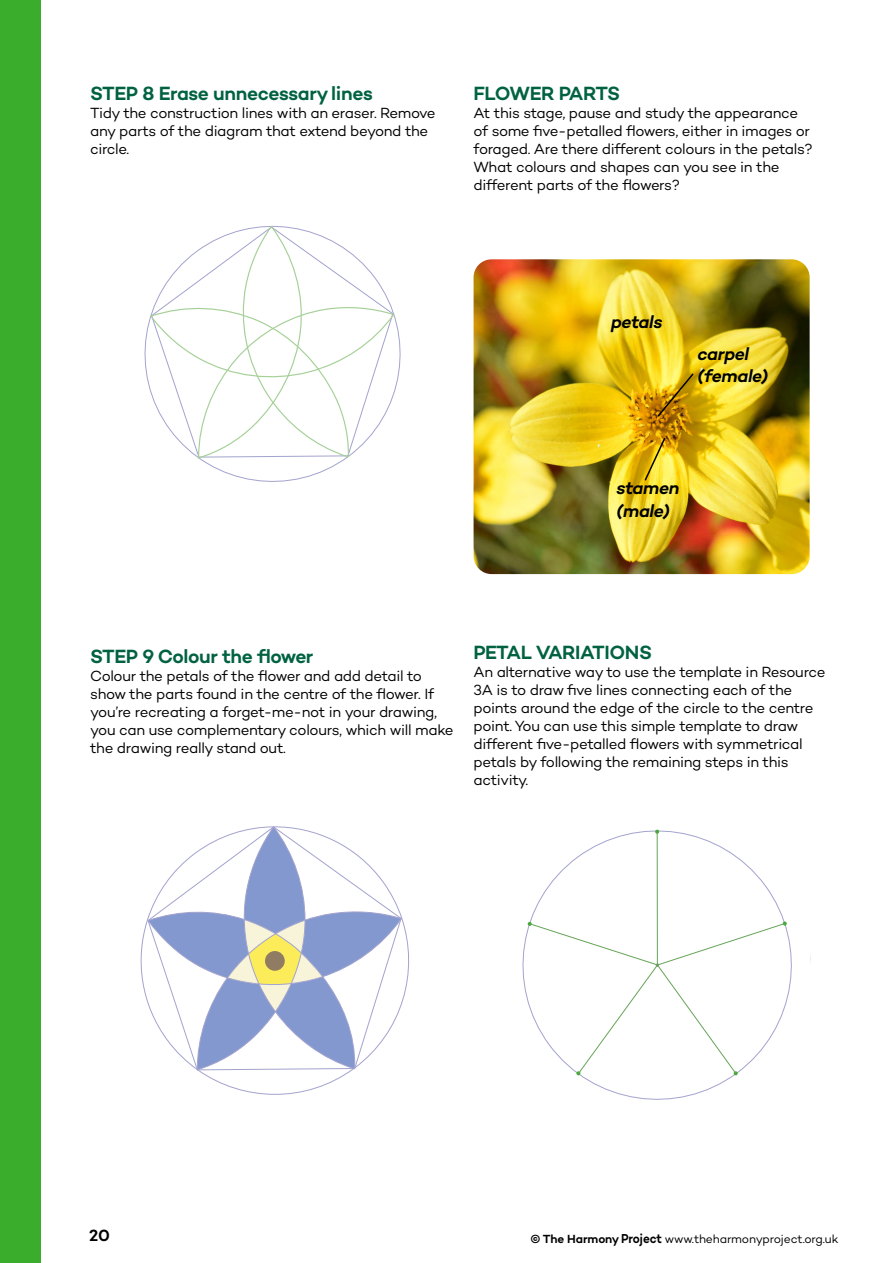
<style>
.page{position:relative;width:893px;height:1263px;background:#fff}
.page>*{position:absolute;margin:0;border:0;box-sizing:border-box;transform-origin:0 0}
.t1{font:600 19.5px "Campton";letter-spacing:-.025em;color:#006241}
.t2{font:600 19.5px "Campton";letter-spacing:-.055em;color:#006241}
.t3{font:italic 600 18px/22.5px "Campton";letter-spacing:-.02em;color:#000}
.t4{font:600 16.5px "Campton";color:#000}
.t5{font:15px/18px "Campton";letter-spacing:-.025em;color:#000}
.t6{font:12px "Campton";letter-spacing:-.01em;color:#000}
.s1{font-weight:600}
.s2{font-weight:600;font-size:13.2px}
</style>
<div class="page">
<div style="left:0;top:0;width:41px;height:1263px;background:#3aad2c"></div>
<img style="left:474px;top:259px;width:336px;height:315px">
<svg style="left:144px;top:317px;width:257px;height:165px"></svg>
<svg style="left:149px;top:225px;width:246px;height:234px"></svg>
<svg style="left:140px;top:918px;width:269px;height:177px"></svg>
<svg style="left:147px;top:826px;width:255px;height:244px"></svg>
<div style="left:265px;top:951px;width:20px;height:20px;background:#907c62;border-radius:50%"></div>
<svg style="left:528px;top:829px;width:264px;height:271px"></svg>
<svg style="left:643px;top:437px;width:23px;height:45px"></svg>
<svg style="left:656px;top:372px;width:39px;height:46px;background:#c69a13"></svg>
<h1 class="t1" style="left:90px;top:81px;width:284px">STEP 8 Erase unnecessary lines</h1>
<p class="t5" style="left:90px;top:104px;width:347px">Tidy the construction lines with an eraser. Remove any parts of the diagram that extend beyond the circle.</p>
<h1 class="t2" style="left:474px;top:81px;width:148px">FLOWER PARTS</h1>
<p class="t5" style="left:474px;top:104px;width:341px">At this stage, pause and study the appearance of some five-petalled flowers, either in images or foraged. Are there different colours in the petals?<br>What colours and shapes can you see in the different parts of the flowers?</p>
<p class="t3" style="left:611px;top:311px;width:53px">petals</p>
<p class="t3" style="left:697px;top:342px;width:72px">carpel (female)</p>
<p class="t3" style="left:616px;top:477px;width:65px">stamen (male)</p>
<h1 class="t1" style="left:90px;top:644px;width:225px">STEP 9 Colour the flower</h1>
<p class="t5" style="left:90px;top:666px;width:365px">Colour the petals of the flower and add detail to show the parts found in the centre of the flower. If you’re recreating a forget-me-not in your drawing, you can use complementary colours, which will make the drawing really stand out.</p>
<h1 class="t1" style="left:474px;top:640px;width:180px">PETAL VARIATIONS</h1>
<p class="t5" style="left:474px;top:663px;width:354px">An alternative way to use the template in Resource 3A is to draw five lines connecting each of the points around the edge of the circle to the centre point. You can use this simple template to draw different five-petalled flowers with symmetrical petals by following the remaining steps in this activity.</p>
<p class="t4" style="left:89px;top:1225px;width:22px">20</p>
<p class="t6" style="left:530px;top:1231px;width:310px"><span class="s1">© The Harmony</span> <span class="s2">Project</span> www.theharmonyproject.org.uk</p>
</div>
